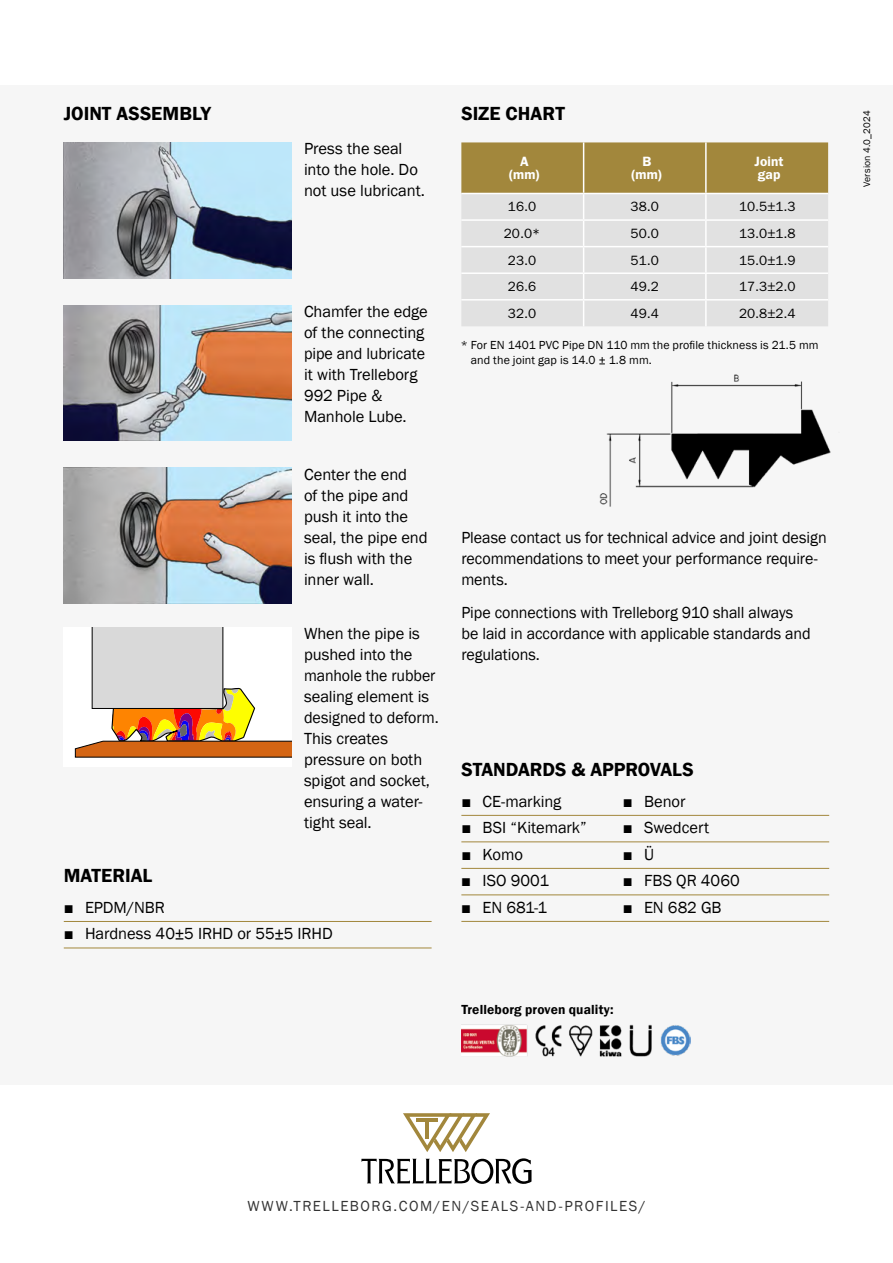
<style>
.page{position:relative;width:893px;height:1263px;background:#fff}
.page>*{position:absolute;margin:0;border:0;box-sizing:border-box;transform-origin:0 0}
.t1{font:600 19.5px "Franklin Gothic";color:#000}
.t2{font:16.5px/21px "Franklin Gothic";letter-spacing:-.005em;color:#000}
.t3{font:15px "Franklin Gothic";letter-spacing:.1em;color:#000}
.t4{font:13.5px "ITC Franklin Gothic Std";color:#000}
.t5{font:600 13.5px "Franklin Gothic";letter-spacing:.01em;color:#000}
.t6{font:600 13.5px/13.5px "ITC Franklin Gothic Std";letter-spacing:.01em;color:#fff;text-align:center}
.t7{font:12px/15px "Franklin Gothic";letter-spacing:.01em;color:#000}
.t8{font:9.75px "Franklin Gothic";letter-spacing:.015em;color:#000}
</style>
<div class="page">
<div style="left:0;top:85px;width:893px;height:999px;background:#f6f6f6"></div>
<svg style="left:403px;top:1113px;width:87px;height:39px"></svg>
<svg style="left:361px;top:1158px;width:170px;height:26px"></svg>
<hr style="left:64px;top:921px;width:368px;height:1px;background:#a2873c">
<hr style="left:64px;top:948px;width:368px;height:1px;background:#a2873c">
<svg style="left:461px;top:142px;width:367px;height:184px;background:#cfc7b2"></svg>
<hr style="left:705px;top:301px;width:2px;height:25px;background:#fff">
<hr style="left:461px;top:193px;width:123px;height:1px;background:#fff">
<hr style="left:584px;top:193px;width:122px;height:1px;background:#fff">
<hr style="left:706px;top:193px;width:122px;height:1px;background:#fff">
<hr style="left:461px;top:219px;width:123px;height:2px;background:#fff">
<hr style="left:584px;top:219px;width:122px;height:2px;background:#fff">
<hr style="left:706px;top:219px;width:122px;height:2px;background:#fff">
<hr style="left:461px;top:246px;width:123px;height:1px;background:#fff">
<hr style="left:584px;top:246px;width:122px;height:1px;background:#fff">
<hr style="left:706px;top:246px;width:122px;height:1px;background:#fff">
<hr style="left:461px;top:272px;width:123px;height:2px;background:#fff">
<hr style="left:584px;top:272px;width:122px;height:2px;background:#fff">
<hr style="left:706px;top:272px;width:122px;height:2px;background:#fff">
<hr style="left:461px;top:299px;width:123px;height:2px;background:#fff">
<hr style="left:584px;top:299px;width:122px;height:2px;background:#fff">
<hr style="left:706px;top:299px;width:122px;height:2px;background:#fff">
<img style="left:599px;top:374px;width:232px;height:133px">
<img style="left:63px;top:305px;width:228px;height:136px">
<img style="left:63px;top:468px;width:228px;height:135px">
<img style="left:63px;top:142px;width:228px;height:136px">
<div style="left:63px;top:627px;width:228px;height:139px;background:#fff"></div>
<svg style="left:74px;top:627px;width:217px;height:131px"></svg>
<hr style="left:461px;top:815px;width:368px;height:1px;background:#a2873c">
<hr style="left:461px;top:842px;width:368px;height:1px;background:#a2873c">
<hr style="left:461px;top:868px;width:368px;height:1px;background:#a2873c">
<hr style="left:461px;top:895px;width:368px;height:1px;background:#a2873c">
<hr style="left:461px;top:921px;width:368px;height:1px;background:#a2873c">
<img style="left:461px;top:1024px;width:229px;height:33px">
<p class="t1" style="left:64px;top:101px;width:149px">JOINT ASSEMBLY</p>
<p class="t2" style="left:304px;top:138px;width:122px">Press the seal into the hole. Do not use lubricant.</p>
<p class="t2" style="left:304px;top:301px;width:125px">Chamfer the edge of the connecting pipe and lubricate it with Trelleborg<br>992 Pipe &amp;<br>Manhole Lube.</p>
<p class="t2" style="left:304px;top:464px;width:125px">Center the end<br>of the pipe and push it into the seal, the pipe end is flush with the inner wall.</p>
<p class="t2" style="left:304px;top:623px;width:136px">When the pipe is pushed into the manhole the rubber sealing element is designed to deform.<br>This creates pressure on both spigot and socket, ensuring a water-- tight seal.</p>
<p class="t1" style="left:64px;top:863px;width:90px">MATERIAL</p>
<p class="t2" style="left:64px;top:897px;width:103px">■ EPDM/NBR</p>
<p class="t2" style="left:64px;top:924px;width:270px">■ Hardness 40±5 IRHD or 55±5 IRHD</p>
<p class="t1" style="left:461px;top:101px;width:105px">SIZE CHART</p>
<p class="t6" style="left:509px;top:154px;width:33px">A (mm)</p>
<p class="t6" style="left:631px;top:154px;width:33px">B (mm)</p>
<p class="t6" style="left:754px;top:154px;width:31px;text-align:left">Joint gap</p>
<p class="t4" style="left:508px;top:199px;width:30px">16.0</p>
<p class="t4" style="left:631px;top:199px;width:30px">38.0</p>
<p class="t4" style="left:739px;top:199px;width:58px">10.5±1.3</p>
<p class="t4" style="left:504px;top:226px;width:38px">20.0*</p>
<p class="t4" style="left:631px;top:226px;width:30px">50.0</p>
<p class="t4" style="left:739px;top:226px;width:58px">13.0±1.8</p>
<p class="t4" style="left:508px;top:252px;width:30px">23.0</p>
<p class="t4" style="left:631px;top:252px;width:30px">51.0</p>
<p class="t4" style="left:739px;top:252px;width:58px">15.0±1.9</p>
<p class="t4" style="left:508px;top:279px;width:30px">26.6</p>
<p class="t4" style="left:631px;top:279px;width:30px">49.2</p>
<p class="t4" style="left:739px;top:279px;width:58px">17.3±2.0</p>
<p class="t4" style="left:508px;top:306px;width:30px">32.0</p>
<p class="t4" style="left:631px;top:306px;width:30px">49.4</p>
<p class="t4" style="left:739px;top:306px;width:58px">20.8±2.4</p>
<p class="t7" style="left:471px;top:337px;width:349px;text-indent:-10px">* For EN 1401 PVC Pipe DN 110 mm the profile thickness is 21.5 mm and the joint gap is 14.0 ± 1.8 mm.</p>
<p class="t2" style="left:461px;top:527px;width:367px">Please contact us for technical advice and joint design recommendations to meet your performance require&shy;ments.</p>
<p class="t2" style="left:461px;top:603px;width:351px">Pipe connections with Trelleborg 910 shall always be laid in accordance with applicable standards and regulations.</p>
<p class="t1" style="left:461px;top:757px;width:234px">STANDARDS &amp; APPROVALS</p>
<p class="t2" style="left:461px;top:791px;width:101px">■ CE-marking</p>
<p class="t2" style="left:623px;top:791px;width:64px">■ Benor</p>
<p class="t2" style="left:461px;top:817px;width:127px">■ BSI “Kitemark”</p>
<p class="t2" style="left:623px;top:817px;width:88px">■ Swedcert</p>
<p class="t2" style="left:461px;top:844px;width:63px">■ Komo</p>
<p class="t2" style="left:623px;top:844px;width:33px">■ Ü</p>
<p class="t2" style="left:461px;top:870px;width:89px">■ ISO 9001</p>
<p class="t2" style="left:623px;top:870px;width:118px">■ FBS QR 4060</p>
<p class="t2" style="left:461px;top:897px;width:87px">■ EN 681-1</p>
<p class="t2" style="left:623px;top:897px;width:100px">■ EN 682 GB</p>
<p class="t5" style="left:461px;top:1001px;width:154px">Trelleborg proven quality:</p>
<p class="t8" style="left:861px;top:187px;width:78px;rotate:-90deg">Version 4.0_2024</p>
<p class="t3" style="left:247px;top:1196px;width:400px">WWW.TRELLEBORG.COM/EN/SEALS-AND-PROFILES/</p>
</div>
